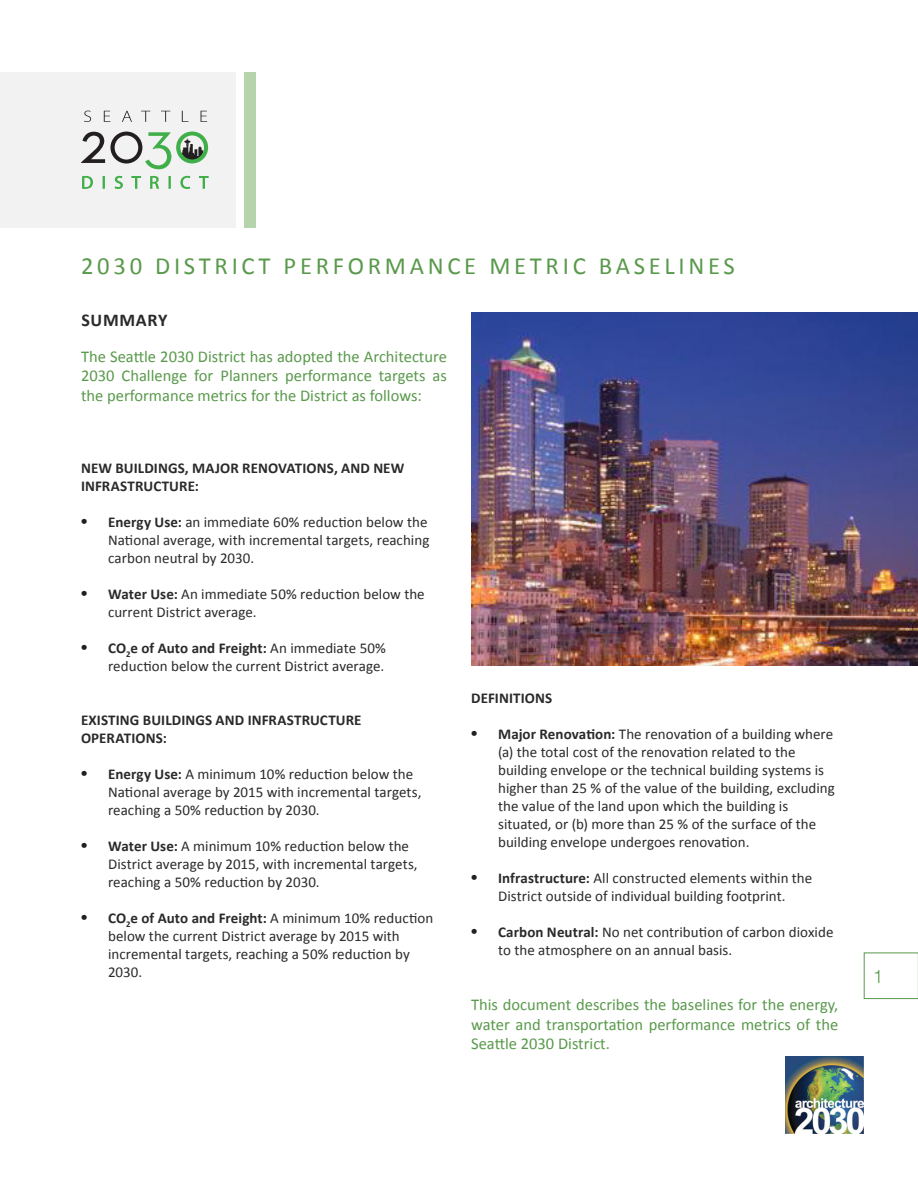
<style>
.page{position:relative;width:918px;height:1188px;background:#fff}
.page>*{position:absolute;margin:0;border:0;box-sizing:border-box;transform-origin:0 0}
.t1{font:24.75px "Calibri";letter-spacing:.15em;color:#59994b}
.t2{font:300 18.45px "Helvetica Neue LT Std";color:#59994b}
.t3{font:700 18px "Calibri";letter-spacing:.04em;color:#2a2a2a}
.t4{font:16.5px/19.5px "Calibri";color:#59994b;text-align:justify}
.t5{font:15px/18px "Calibri";color:#2a2a2a}
.t6{font:700 15px/18px "Calibri";letter-spacing:.005em;color:#2a2a2a}
.s1{font-family:"Times";font-weight:700;font-size:18px;color:#231f20}
.s2{font-weight:700}
</style>
<div class="page">
<div style="left:0;top:72px;width:236px;height:156px;background:#f2f2f2"></div>
<div style="left:244px;top:72px;width:12px;height:156px;background:#b5d4ab"></div>
<svg style="left:84px;top:111px;width:123px;height:11px"></svg>
<svg style="left:82px;top:176px;width:127px;height:13px"></svg>
<svg style="left:81px;top:132px;width:127px;height:37px"></svg>
<div style="left:864px;top:953px;width:54px;height:46px;border:1px solid #59994b"></div>
<img style="left:786px;top:1056px;width:78px;height:78px">
<img style="left:471px;top:312px;width:447px;height:354px">
<p class="t1" style="left:81px;top:250px;width:655px">2030 DISTRICT PERFORMANCE METRIC BASELINES</p>
<p class="t3" style="left:81px;top:308px;width:88px">SUMMARY</p>
<p class="t4" style="left:81px;top:345px;width:367px">The Seattle 2030 District has adopted the Architecture 2030 Challenge for Planners performance targets as the performance metrics for the District as follows:</p>
<p class="t6" style="left:81px;top:458px;width:325px">NEW BUILDINGS, MAJOR RENOVATIONS, AND NEW<br>INFRASTRUCTURE:</p>
<p class="t5" style="left:108px;top:512px;width:323px;text-indent:-27px"><span class="s1">•</span> <span class="s2">Energy Use:</span> an immediate 60% reduction below the<br>National average, with incremental targets, reaching carbon neutral by 2030.</p>
<p class="t5" style="left:108px;top:584px;width:318px;text-indent:-27px"><span class="s1">•</span> <span class="s2">Water Use:</span> An immediate 50% reduction below the current District average.</p>
<p class="t5" style="left:81px;top:638px;width:306px;text-align:right"><span class="s1">•</span> <span class="s2">CO</span><sub>2</sub><span class="s2">e of Auto and Freight:</span> An immediate 50% reduction below the current District average.</p>
<p class="t6" style="left:81px;top:710px;width:282px">EXISTING BUILDINGS AND INFRASTRUCTURE<br>OPERATIONS:</p>
<p class="t5" style="left:108px;top:764px;width:315px;text-indent:-27px"><span class="s1">•</span> <span class="s2">Energy Use:</span> A minimum 10% reduction below the<br>National average by 2015 with incremental targets, reaching a 50% reduction by 2030.</p>
<p class="t5" style="left:108px;top:836px;width:311px;text-indent:-27px"><span class="s1">•</span> <span class="s2">Water Use:</span> A minimum 10% reduction below the<br>District average by 2015, with incremental targets, reaching a 50% reduction by 2030.</p>
<p class="t5" style="left:108px;top:908px;width:327px;text-indent:-27px"><span class="s1">•</span> <span class="s2">CO</span><sub>2</sub><span class="s2">e of Auto and Freight:</span> A minimum 10% reduction below the current District average by 2015 with incremental targets, reaching a 50% reduction by 2030.</p>
<p class="t6" style="left:471px;top:688px;width:83px">DEFINITIONS</p>
<p class="t5" style="left:498px;top:724px;width:338px;text-indent:-27px"><span class="s1">•</span> <span class="s2">Major Renovation:</span> The renovation of a building where (a) the total cost of the renovation related to the building envelope or the technical building systems is higher than 25 % of the value of the building, excluding the value of the land upon which the building is situated, or (b) more than 25 % of the surface of the building envelope undergoes renovation.</p>
<p class="t5" style="left:471px;top:868px;width:343px;text-align:center"><span class="s1">•</span> <span class="s2">Infrastructure:</span> All constructed elements within the<br>District outside of individual building footprint.</p>
<p class="t5" style="left:498px;top:922px;width:337px;text-indent:-27px"><span class="s1">•</span> <span class="s2">Carbon Neutral:</span> No net contribution of carbon dioxide to the atmosphere on an annual basis.</p>
<p class="t4" style="left:471px;top:994px;width:369px">This document describes the baselines for the energy, water and transportation performance metrics of the Seattle 2030 District.</p>
<p class="t2" style="left:873px;top:965px;width:12px">1</p>
</div>
